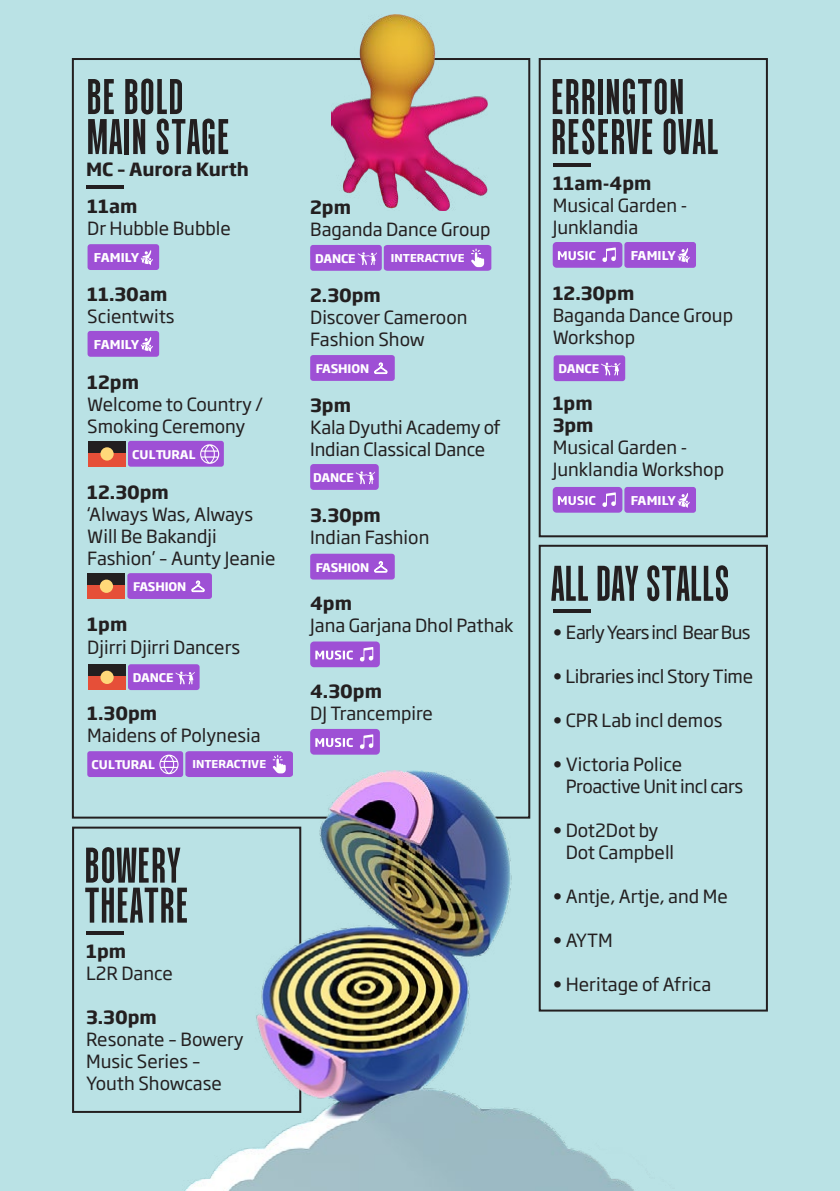
<style>
.page{position:relative;width:840px;height:1191px;background:#fff}
.page>*{position:absolute;margin:0;border:0;box-sizing:border-box;transform-origin:0 0}
.t1{font:700 50px/40px "AH Super Duper";color:#231f20}
.t2{font:18px/22px "Soho Gothic Pro";color:#231f20}
.t3{font:700 18px/22px "Soho Gothic Pro";color:#231f20}
.t4{font:18px/22px "Soho Gothic Pro";letter-spacing:-.02em;color:#231f20}
.t5{font:18px "Soho Gothic Pro";letter-spacing:-.04em;color:#231f20}
.t6{font:700 12px "Soho Gothic Pro";letter-spacing:.01em;color:#fff}
.t7{font:700 11.8px "Soho Gothic Pro";letter-spacing:-.01em;color:#fff}
.t8{font:700 10.8px "Soho Gothic Pro";color:#fff}
</style>
<div class="page">
<div style="left:0;top:0;width:839px;height:1191px;background:#bae2e5"></div>
<div style="left:538px;top:58px;width:229px;height:479px;border:2px solid #231f20"></div>
<hr style="left:86px;top:185px;width:38px;height:4px;background:#231f20">
<hr style="left:552px;top:163px;width:38px;height:3px;background:#231f20">
<div style="left:128px;top:441px;width:96px;height:26px;background:#9e50d5;border-radius:3px"></div>
<svg style="left:200px;top:444px;width:19px;height:20px"></svg>
<div style="left:310px;top:464px;width:68px;height:26px;background:#9e50d5;border-radius:3px"></div>
<svg style="left:355px;top:471px;width:20px;height:13px"></svg>
<img style="left:331px;top:14px;width:156px;height:196px">
<div style="left:88px;top:441px;width:38px;height:13px;background:#231f20"></div>
<div style="left:88px;top:453px;width:38px;height:14px;background:#e64f38"></div>
<div style="left:100px;top:447px;width:14px;height:13px;background:#ffd879;border-radius:50%"></div>
<div style="left:87px;top:573px;width:38px;height:14px;background:#231f20"></div>
<div style="left:87px;top:585px;width:38px;height:14px;background:#e64f38"></div>
<div style="left:100px;top:579px;width:13px;height:14px;background:#ffd879;border-radius:50%"></div>
<div style="left:88px;top:664px;width:38px;height:14px;background:#231f20"></div>
<div style="left:88px;top:677px;width:38px;height:13px;background:#e64f38"></div>
<div style="left:100px;top:670px;width:14px;height:14px;background:#ffd879;border-radius:50%"></div>
<div style="left:127px;top:573px;width:85px;height:26px;background:#9e50d5;border-radius:3px"></div>
<svg style="left:191px;top:580px;width:14px;height:13px"></svg>
<div style="left:310px;top:554px;width:84px;height:25px;background:#9e50d5;border-radius:3px"></div>
<svg style="left:374px;top:561px;width:14px;height:12px"></svg>
<div style="left:310px;top:355px;width:84px;height:26px;background:#9e50d5;border-radius:3px"></div>
<svg style="left:374px;top:362px;width:14px;height:12px"></svg>
<div style="left:128px;top:664px;width:71px;height:26px;background:#9e50d5;border-radius:3px"></div>
<svg style="left:175px;top:671px;width:20px;height:13px"></svg>
<div style="left:310px;top:245px;width:71px;height:26px;background:#9e50d5;border-radius:3px"></div>
<svg style="left:357px;top:252px;width:20px;height:13px"></svg>
<div style="left:310px;top:641px;width:69px;height:26px;background:#9e50d5;border-radius:4px"></div>
<svg style="left:315px;top:650px;width:37px;height:9px"></svg>
<svg style="left:360px;top:647px;width:13px;height:14px"></svg>
<div style="left:552px;top:242px;width:70px;height:26px;background:#9e50d5;border-radius:4px"></div>
<svg style="left:557px;top:251px;width:38px;height:9px"></svg>
<svg style="left:602px;top:247px;width:13px;height:15px"></svg>
<div style="left:552px;top:487px;width:70px;height:25px;background:#9e50d5;border-radius:4px"></div>
<svg style="left:557px;top:496px;width:38px;height:9px"></svg>
<svg style="left:602px;top:492px;width:13px;height:15px"></svg>
<div style="left:310px;top:729px;width:69px;height:25px;background:#9e50d5;border-radius:4px"></div>
<svg style="left:315px;top:738px;width:37px;height:9px"></svg>
<svg style="left:360px;top:734px;width:13px;height:15px"></svg>
<div style="left:624px;top:242px;width:71px;height:26px;background:#9e50d5;border-radius:3px"></div>
<svg style="left:677px;top:248px;width:12px;height:15px"></svg>
<div style="left:624px;top:487px;width:71px;height:26px;background:#9e50d5;border-radius:3px"></div>
<svg style="left:677px;top:493px;width:12px;height:15px"></svg>
<div style="left:87px;top:244px;width:72px;height:26px;background:#9e50d5;border-radius:3px"></div>
<svg style="left:141px;top:250px;width:12px;height:15px"></svg>
<div style="left:87px;top:331px;width:72px;height:26px;background:#9e50d5;border-radius:3px"></div>
<svg style="left:141px;top:337px;width:12px;height:15px"></svg>
<div style="left:553px;top:355px;width:72px;height:26px;background:#9e50d5;border-radius:3px"></div>
<svg style="left:601px;top:362px;width:19px;height:13px"></svg>
<div style="left:72px;top:826px;width:229px;height:287px;border:2px solid #231f20"></div>
<hr style="left:86px;top:931px;width:38px;height:4px;background:#231f20">
<div style="left:87px;top:751px;width:96px;height:26px;background:#9e50d5;border-radius:3px"></div>
<svg style="left:159px;top:754px;width:19px;height:20px"></svg>
<svg style="left:185px;top:751px;width:108px;height:20px;background:#a25ad7"></svg>
<svg style="left:383px;top:245px;width:108px;height:26px;background:#a259d7"></svg>
<div style="left:538px;top:545px;width:229px;height:466px;border:2px solid #231f20"></div>
<hr style="left:552px;top:609px;width:38px;height:4px;background:#231f20">
<img style="left:169px;top:771px;width:505px;height:420px">
<h1 class="t1" style="left:86px;top:79px;width:145px">BE BOLD<br>MAIN STAGE</h1>
<h1 class="t1" style="left:550px;top:79px;width:169px">ERRINGTON<br>RESERVE OVAL</h1>
<p class="t3" style="left:86px;top:158px;width:164px">MC – Aurora Kurth</p>
<p class="t3" style="left:87px;top:194px;width:52px">11am</p>
<p class="t2" style="left:87px;top:217px;width:145px">Dr Hubble Bubble</p>
<p class="t6" style="left:94px;top:248px;width:47px">FAMILY</p>
<p class="t3" style="left:87px;top:282px;width:81px">11.30am</p>
<p class="t2" style="left:87px;top:305px;width:89px">Scientwits</p>
<p class="t6" style="left:94px;top:335px;width:47px">FAMILY</p>
<p class="t3" style="left:87px;top:370px;width:53px">12pm</p>
<p class="t2" style="left:87px;top:393px;width:177px">Welcome to Country /<br>Smoking Ceremony</p>
<p class="t7" style="left:132px;top:445px;width:65px">CULTURAL</p>
<p class="t3" style="left:87px;top:480px;width:83px">12.30pm</p>
<p class="t2" style="left:87px;top:503px;width:190px">‘Always Was, Always<br>Will Be Bakandji<br>Fashion’ – Aunty Jeanie</p>
<p class="t7" style="left:133px;top:577px;width:55px">FASHION</p>
<p class="t3" style="left:87px;top:612px;width:41px">1pm</p>
<p class="t2" style="left:87px;top:635px;width:154px">Djirri Djirri Dancers</p>
<p class="t7" style="left:133px;top:668px;width:42px">DANCE</p>
<p class="t3" style="left:87px;top:700px;width:71px">1.30pm</p>
<p class="t2" style="left:87px;top:723px;width:175px">Maidens of Polynesia</p>
<p class="t7" style="left:92px;top:755px;width:65px">CULTURAL</p>
<p class="t8" style="left:192px;top:755px;width:75px">INTERACTIVE</p>
<h1 class="t1" style="left:84px;top:847px;width:106px">BOWERY<br>THEATRE</h1>
<p class="t3" style="left:86px;top:939px;width:41px">1pm</p>
<p class="t2" style="left:86px;top:961px;width:88px">L2R Dance</p>
<p class="t3" style="left:86px;top:1005px;width:72px">3.30pm</p>
<p class="t2" style="left:86px;top:1027px;width:159px">Resonate – Bowery<br>Music Series –<br>Youth Showcase</p>
<p class="t3" style="left:552px;top:171px;width:100px">11am-4pm</p>
<p class="t2" style="left:552px;top:193px;width:136px">Musical Garden -<br>Junklandia</p>
<p class="t3" style="left:310px;top:195px;width:42px">2pm</p>
<p class="t2" style="left:310px;top:217px;width:182px">Baganda Dance Group oup</p>
<p class="t3" style="left:310px;top:283px;width:72px">2.30pm</p>
<p class="t2" style="left:310px;top:305px;width:159px">Discover Cameroon<br>Fashion Show</p>
<p class="t7" style="left:315px;top:249px;width:42px">DANCE</p>
<p class="t6" style="left:630px;top:246px;width:47px">FAMILY</p>
<p class="t8" style="left:390px;top:249px;width:75px">INTERACTIVE</p>
<p class="t3" style="left:552px;top:281px;width:83px">12.30pm</p>
<p class="t2" style="left:552px;top:303px;width:182px">Baganda Dance Group<br>Workshop</p>
<p class="t7" style="left:316px;top:359px;width:55px">FASHION</p>
<p class="t3" style="left:310px;top:393px;width:42px">3pm</p>
<p class="t2" style="left:310px;top:415px;width:192px">Kala Dyuthi Academy of<br>Indian Classical Dance</p>
<p class="t7" style="left:313px;top:468px;width:42px">DANCE</p>
<p class="t3" style="left:310px;top:503px;width:72px">3.30pm</p>
<p class="t2" style="left:310px;top:525px;width:121px">Indian Fashion</p>
<p class="t7" style="left:316px;top:558px;width:55px">FASHION</p>
<p class="t3" style="left:310px;top:591px;width:43px">4pm</p>
<p class="t2" style="left:310px;top:613px;width:205px">Jana Garjana Dhol Pathak</p>
<p class="t3" style="left:310px;top:679px;width:73px">4.30pm</p>
<p class="t2" style="left:310px;top:701px;width:124px">DJ Trancempire</p>
<p class="t7" style="left:558px;top:359px;width:42px">DANCE</p>
<p class="t3" style="left:552px;top:391px;width:42px">1pm<br>3pm</p>
<p class="t2" style="left:552px;top:435px;width:173px">Musical Garden -<br>Junklandia Workshop</p>
<p class="t6" style="left:630px;top:491px;width:47px">FAMILY</p>
<h1 class="t1" style="left:550px;top:566px;width:181px">ALL DAY STALLS</h1>
<p class="t5" style="left:552px;top:618px;width:199px">• Early Years incl Bear Bus</p>
<p class="t4" style="left:552px;top:664px;width:202px">• Libraries incl Story Time</p>
<p class="t2" style="left:552px;top:708px;width:171px">• CPR Lab incl demos</p>
<p class="t4" style="left:565px;top:752px;width:179px;text-indent:-13px">• Victoria Police<br>Proactive Unit incl cars</p>
<p class="t2" style="left:565px;top:818px;width:110px;text-indent:-13px">• Dot2Dot by<br>Dot Campbell</p>
<p class="t2" style="left:552px;top:884px;width:176px">• Antje, Artje, and Me</p>
<p class="t2" style="left:552px;top:928px;width:62px">• AYTM</p>
<p class="t2" style="left:552px;top:972px;width:160px">• Heritage of Africa</p>
</div>
